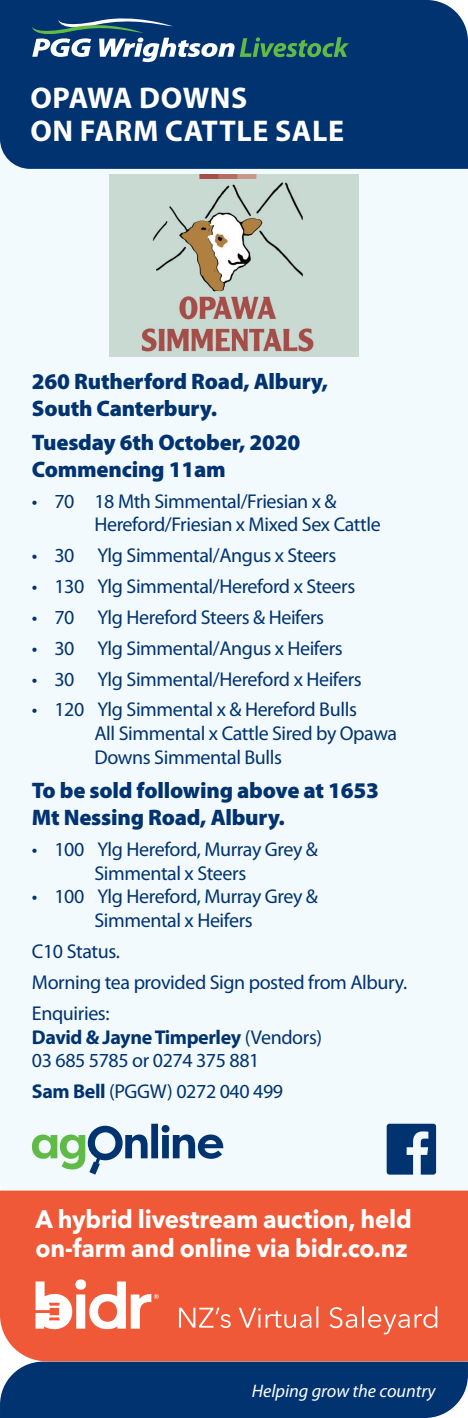
<style>
.page{position:relative;width:468px;height:1418px;background:#fff}
.page>*{position:absolute;margin:0;border:0;box-sizing:border-box;transform-origin:0 0}
.t1{font:700 30px "Myriad Pro";letter-spacing:.02em;color:#fff}
.t2{font:700 25.25px/29px "Avenir Next LT Pro";letter-spacing:-.01em;color:#fff;scale:.95 1}
.t3{font:900 22.5px/27px "Myriad Pro";letter-spacing:-.01em;color:#013371}
.Body_Copy{font:20px/23.8px "Myriad Pro";letter-spacing:-.02em;color:#013371}
.t4{font:italic 18.25px "Myriad Pro";color:#fff}
.s1{font-weight:700}
</style>
<div class="page">
<div style="left:0;top:169px;width:468px;height:1021px;background:#f2fafd"></div>
<div style="left:0;top:0;width:468px;height:57px;background:#013371"></div>
<div style="left:0;top:1361px;width:468px;height:56px;background:#013371"></div>
<div style="left:0;top:57px;width:468px;height:112px;background:#013371"></div>
<svg style="left:32px;top:1123px;width:191px;height:51px"></svg>
<svg style="left:386px;top:1123px;width:50px;height:51px"></svg>
<img style="left:109px;top:174px;width:250px;height:182px">
<svg style="left:32px;top:13px;width:202px;height:49px"></svg>
<svg style="left:240px;top:37px;width:109px;height:20px"></svg>
<div style="left:0;top:1190px;width:468px;height:171px;background:#f05937"></div>
<svg style="left:179px;top:1306px;width:258px;height:28px"></svg>
<svg style="left:36px;top:1279px;width:123px;height:50px"></svg>
<h1 class="t1" style="left:30px;top:81px;width:218px">OPAWA DOWNS</h1>
<h1 class="t1" style="left:30px;top:114px;width:315px">ON FARM CATTLE SALE</h1>
<h3 class="t3" style="left:32px;top:368px;width:298px">260 Rutherford Road, Albury,</h3>
<h3 class="t3" style="left:32px;top:395px;width:187px">South Canterbury.</h3>
<h3 class="t3" style="left:32px;top:429px;width:270px">Tuesday 6th October, 2020</h3>
<h3 class="t3" style="left:32px;top:456px;width:195px">Commencing 11am</h3>
<p class="Body_Copy" style="left:94px;top:489px;width:288px;text-indent:-62px">• 70 18 Mth Simmental/Friesian x &amp;<br>Hereford/Friesian x Mixed Sex Cattle</p>
<p class="Body_Copy" style="left:32px;top:544px;width:306px">• 30 Ylg Simmental/Angus x Steers</p>
<p class="Body_Copy" style="left:32px;top:575px;width:325px">• 130 Ylg Simmental/Hereford x Steers</p>
<p class="Body_Copy" style="left:32px;top:605px;width:294px">• 70 Ylg Hereford Steers &amp; Heifers</p>
<p class="Body_Copy" style="left:32px;top:636px;width:312px">• 30 Ylg Simmental/Angus x Heifers</p>
<p class="Body_Copy" style="left:32px;top:667px;width:331px">• 30 Ylg Simmental/Hereford x Heifers</p>
<p class="Body_Copy" style="left:94px;top:698px;width:304px;text-indent:-62px">• 120 Ylg Simmental x &amp; Hereford Bulls<br>All Simmental x Cattle Sired by Opawa<br>Downs Simmental Bulls</p>
<h3 class="t3" style="left:32px;top:777px;width:348px">To be sold following above at 1653<br>Mt Nessing Road, Albury.</h3>
<p class="Body_Copy" style="left:32px;top:837px;width:287px;text-align:center">• 100 Ylg Hereford, Murray Grey &amp;<br>Simmental x Steers</p>
<p class="Body_Copy" style="left:32px;top:885px;width:287px;text-align:center">• 100 Ylg Hereford, Murray Grey &amp;<br>Simmental x Heifers</p>
<p class="Body_Copy" style="left:32px;top:939px;width:89px">C10 Status.</p>
<p class="Body_Copy" style="left:32px;top:970px;width:377px">Morning tea provided Sign posted from Albury.</p>
<p class="Body_Copy" style="left:32px;top:1001px;width:292px">Enquiries:<br><span class="s1">David &amp; Jayne Timperley</span> (Vendors)<br>03 685 5785 or 0274 375 881</p>
<p class="Body_Copy" style="left:32px;top:1079px;width:253px"><span class="s1">Sam Bell</span> (PGGW) 0272 040 499</p>
<p class="t2" style="left:36px;top:1204px;width:397px">A hybrid livestream auction, held on-farm and online via bidr.co.nz</p>
<p class="t4" style="left:252px;top:1380px;width:185px">Helping grow the country</p>
</div>
